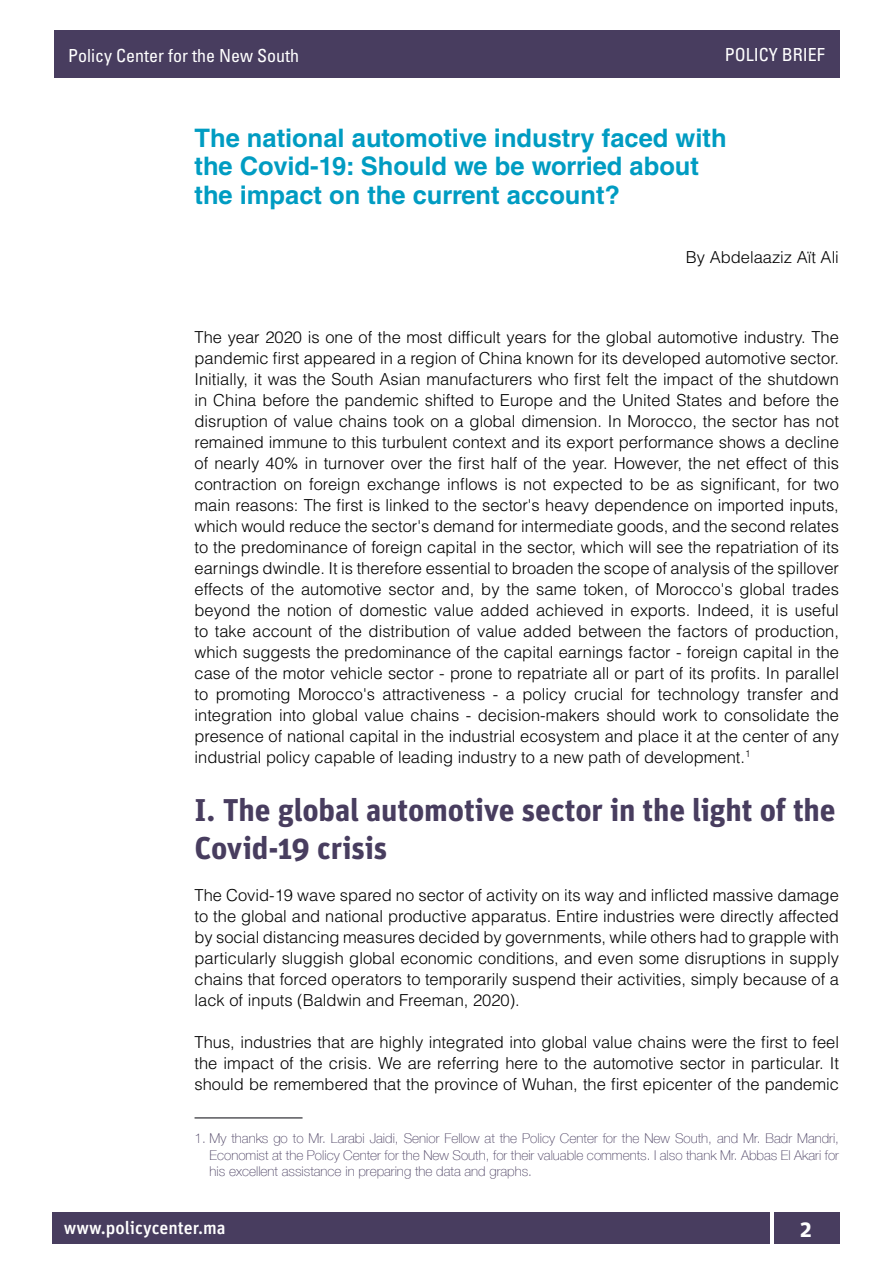
<style>
.page{position:relative;width:893px;height:1263px;background:#fff}
.page>*{position:absolute;margin:0;border:0;box-sizing:border-box;transform-origin:0 0}
.t1{font:700 31.5px/37.8px "Unit Pro";letter-spacing:-.005em;color:#483d5f}
.t2{font:700 25.5px/28.5px "Helvetica LT Std";color:#009cc2}
.t3{font:700 22.5px "Unit Pro";color:#fff}
.t4{font:condensed 18px "Univers LT Std";color:#fff}
.t5{font:500 18px "Unit Pro";color:#fff}
.t6{font:300 16.5px/21px "Helvetica LT Std";color:#000;text-align:justify}
.t7{font:100 13.5px/16.2px "Helvetica Neue LT Com";color:#483d5f;text-align:justify}
</style>
<div class="page">
<div style="left:52px;top:1212px;width:718px;height:31px;background:#483d5f"></div>
<div style="left:774px;top:1212px;width:65px;height:31px;background:#483d5f"></div>
<div style="left:54px;top:30px;width:785px;height:48px;background:#483d5f"></div>
<hr style="left:195px;top:1117px;width:108px;height:2px;background:#58585c">
<p class="t4" style="left:68px;top:44px;width:232px">Policy Center for the New South</p>
<p class="t4" style="left:725px;top:43px;width:102px">POLICY BRIEF</p>
<h2 class="t2" style="left:195px;top:123px;width:534px">The national automotive industry faced with the Covid-19: Should we be worried about the impact on the current account?</h2>
<p class="t6" style="left:686px;top:246px;width:155px">By Abdelaaziz Aït Ali</p>
<p class="t6" style="left:195px;top:326px;width:646px">The year 2020 is one of the most difficult years for the global automotive industry. The pandemic first appeared in a region of China known for its developed automotive sector.<br>Initially, it was the South Asian manufacturers who first felt the impact of the shutdown in China before the pandemic shifted to Europe and the United States and before the disruption of value chains took on a global dimension. In Morocco, the sector has not remained immune to this turbulent context and its export performance shows a decline of nearly 40% in turnover over the first half of the year. However, the net effect of this contraction on foreign exchange inflows is not expected to be as significant, for two main reasons: The first is linked to the sector's heavy dependence on imported inputs, which would reduce the sector's demand for intermediate goods, and the second relates to the predominance of foreign capital in the sector, which will see the repatriation of its earnings dwindle. It is therefore essential to broaden the scope of analysis of the spillover effects of the automotive sector and, by the same token, of Morocco's global trades beyond the notion of domestic value added achieved in exports. Indeed, it is useful to take account of the distribution of value added between the factors of production, which suggests the predominance of the capital earnings factor - foreign capital in the case of the motor vehicle sector - prone to repatriate all or part of its profits. In parallel to promoting Morocco's attractiveness - a policy crucial for technology transfer and integration into global value chains - decision-makers should work to consolidate the presence of national capital in the industrial ecosystem and place it at the center of any industrial policy capable of leading industry to a new path of development.<sup>1</sup></p>
<h1 class="t1" style="left:195px;top:791px;width:643px">I. The global automotive sector in the light of the<br>Covid-19 crisis</h1>
<p class="t6" style="left:195px;top:885px;width:646px">The Covid-19 wave spared no sector of activity on its way and inflicted massive damage to the global and national productive apparatus. Entire industries were directly affected by social distancing measures decided by governments, while others had to grapple with particularly sluggish global economic conditions, and even some disruptions in supply chains that forced operators to temporarily suspend their activities, simply because of a lack of inputs (Baldwin and Freeman, 2020).</p>
<p class="t6" style="left:195px;top:1032px;width:646px">Thus, industries that are highly integrated into global value chains were the first to feel the impact of the crisis. We are referring here to the automotive sector in particular. It should be remembered that the province of Wuhan, the first epicenter of the pandemic</p>
<p class="t7" style="left:210px;top:1130px;width:631px;text-indent:-15px">1. My thanks go to Mr. Larabi Jaidi, Senior Fellow at the Policy Center for the New South, and Mr. Badr Mandri, Economist at the Policy Center for the New South, for their valuable comments. I also thank Mr. Abbas El Akari for his excellent assistance in preparing the data and graphs.</p>
<p class="t5" style="left:64px;top:1216px;width:164px">www.policycenter.ma</p>
<h3 class="t3" style="left:800px;top:1214px;width:13px">2</h3>
</div>
